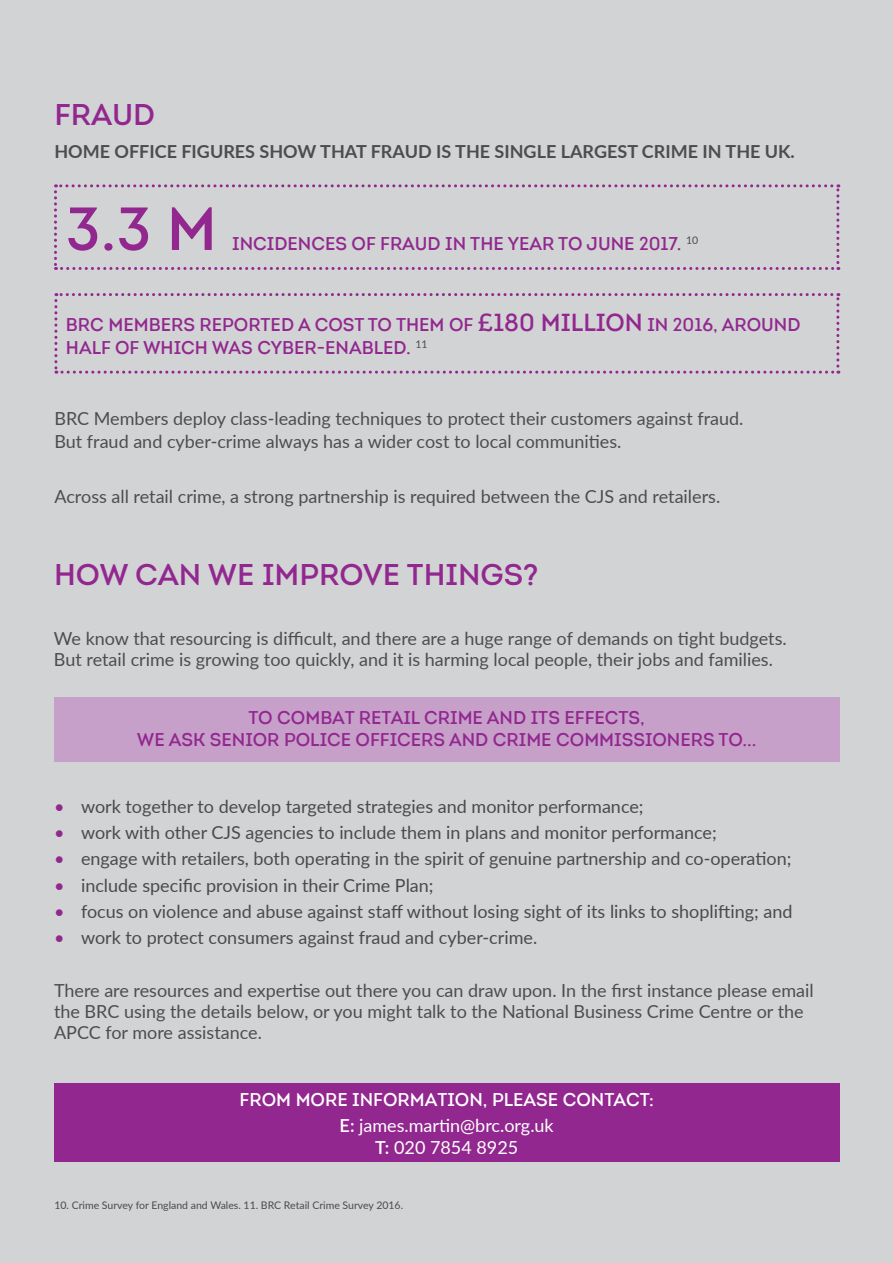
<style>
.page{position:relative;width:893px;height:1263px;background:#d1d3d4}
.page>*{position:absolute;margin:0;border:0;box-sizing:border-box;transform-origin:0 0}
.t1{font:60.75px "Intro Semi Bold Caps";color:#92278f}
.t2{font:30px "Intro Semi Bold Caps";color:#92278f}
.t3{font:18px/21px "Lato";color:#4d4d4f}
.t4{font:18px "Lato";color:#4a4a4b}
.t5{font:600 18px/22.5px "Intro";color:#92278f;text-align:center}
.t6{font:700 18px "Lato";color:#4d4d4f}
.t7{font:18px/21.6px "Lato";color:#fff;text-align:center}
.t8{font:600 18px "Intro";color:#fff}
.t9{font:10.5px "Lato";color:#4a4a4b}
.s1{font-size:24px}
.s2{color:#92278f}
.s3{font-weight:600}
</style>
<div class="page">
<div style="left:54px;top:1084px;width:785px;height:78px;background:#92278f"></div>
<div style="left:54px;top:697px;width:785px;height:65px;background:#c7a0ca"></div>
<svg style="left:54px;top:184px;width:785px;height:86px"></svg>
<svg style="left:54px;top:293px;width:785px;height:81px"></svg>
<h2 class="t2" style="left:54px;top:95px;width:102px">FRAUD</h2>
<p class="t6" style="left:54px;top:138px;width:742px">HOME OFFICE FIGURES SHOW THAT FRAUD IS THE SINGLE LARGEST CRIME IN THE UK.</p>
<h1 class="t1" style="left:66px;top:191px;width:153px">3.3 M</h1>
<p class="t5" style="left:232px;top:232px;width:467px">INCIDENCES OF FRAUD IN THE YEAR TO JUNE 2017. <sup>10</sup></p>
<p class="t5" style="left:66px;top:314px;width:736px;text-align:left">BRC MEMBERS REPORTED A COST TO THEM OF <span class="s1">£180 MILLION</span> IN 2016, AROUND<br>HALF OF WHICH WAS CYBER-ENABLED. <sup>11</sup></p>
<p class="t3" style="left:54px;top:407px;width:690px;line-height:22.5px">BRC Members deploy class-leading techniques to protect their customers against fraud.<br>But fraud and cyber-crime always has a wider cost to local communities.</p>
<p class="t3" style="left:54px;top:485px;width:667px">Across all retail crime, a strong partnership is required between the CJS and retailers.</p>
<h2 class="t2" style="left:54px;top:556px;width:486px">HOW CAN WE IMPROVE THINGS?</h2>
<p class="t3" style="left:54px;top:627px;width:734px">We know that resourcing is difficult, and there are a huge range of demands on tight budgets.<br>But retail crime is growing too quickly, and it is harming local people, their jobs and families.</p>
<p class="t5" style="left:137px;top:706px;width:621px">TO COMBAT RETAIL CRIME AND ITS EFFECTS,<br>WE ASK SENIOR POLICE OFFICERS AND CRIME COMMISSIONERS TO...</p>
<p class="t4" style="left:54px;top:793px;width:591px"><span class="s2">•</span> work together to develop targeted strategies and monitor performance;</p>
<p class="t4" style="left:54px;top:819px;width:664px"><span class="s2">•</span> work with other CJS agencies to include them in plans and monitor performance;</p>
<p class="t4" style="left:54px;top:846px;width:739px"><span class="s2">•</span> engage with retailers, both operating in the spirit of genuine partnership and co-operation;</p>
<p class="t4" style="left:54px;top:872px;width:381px"><span class="s2">•</span> include specific provision in their Crime Plan;</p>
<p class="t4" style="left:54px;top:898px;width:740px"><span class="s2">•</span> focus on violence and abuse against staff without losing sight of its links to shoplifting; and</p>
<p class="t4" style="left:54px;top:925px;width:485px"><span class="s2">•</span> work to protect consumers against fraud and cyber-crime.</p>
<p class="t3" style="left:54px;top:979px;width:761px">There are resources and expertise out there you can draw upon. In the first instance please email the BRC using the details below, or you might talk to the National Business Crime Centre or the<br>APCC for more assistance.</p>
<p class="t8" style="left:240px;top:1088px;width:416px">FROM MORE INFORMATION, PLEASE CONTACT:</p>
<p class="t7" style="left:340px;top:1114px;width:216px"><span class="s3">E:</span> james.martin@brc.org.uk<br><span class="s3">T:</span> 020 7854 8925</p>
<p class="t9" style="left:54px;top:1198px;width:350px">10. Crime Survey for England and Wales. 11. BRC Retail Crime Survey 2016.</p>
</div>
